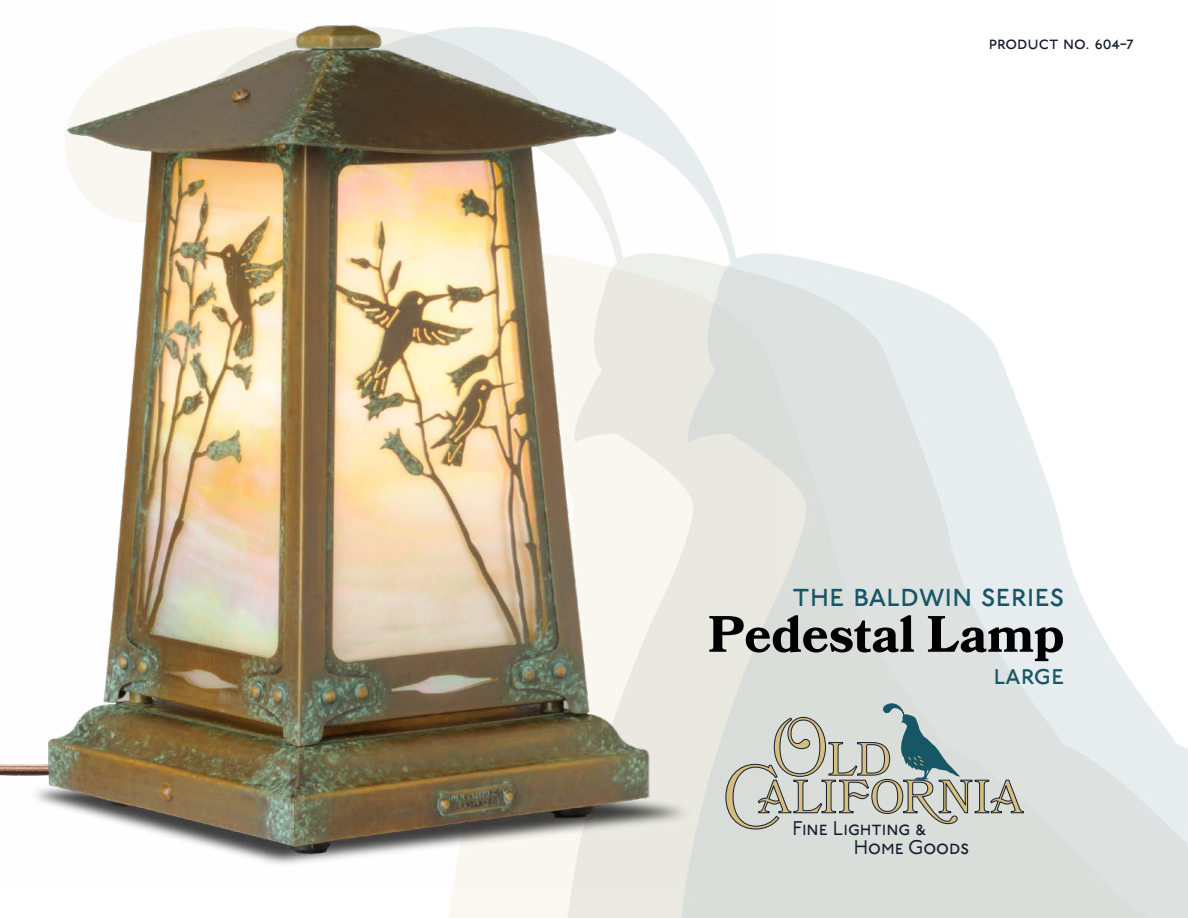
<style>
.page{position:relative;width:1188px;height:918px;background:#fff}
.page>*{position:absolute;margin:0;border:0;box-sizing:border-box;transform-origin:0 0}
.t1{font:700 51px "Bookmania";color:#000}
.t2{font:46.5px "Bookmania";letter-spacing:.025em;color:#d7be7f}
.t3{font:33px "P22 Underground Bk P";color:#175765}
.t4{font:28.5px "P22 Underground Bk P";color:#175765}
.t5{font:19.8px/18.1px "P22 Underground Bk P";color:#131e2d}
.t6{font:18px "P22 Underground Bk P";color:#131a2d}
.s1{font-weight:300;font-size:80.85px}
.s2{font-size:64.95px}
</style>
<div class="page">
<svg style="left:779px;top:702px;width:245px;height:127px;background:#c3cbca"></svg>
<img style="left:0;top:24px;width:779px;height:864px">
<p class="t6" style="left:989px;top:33px;width:147px">product no. 604-7</p>
<h3 class="t3" style="left:793px;top:576px;width:273px">the baldwin series</h3>
<h1 class="t1" style="left:708px;top:604px;width:357px">Pedestal Lamp</h1>
<h3 class="t4" style="left:993px;top:659px;width:72px">large</h3>
<h2 class="t2" style="left:770px;top:732px;width:123px"><span class="s1">O</span>LD</h2>
<h2 class="t2" style="left:723px;top:770px;width:301px"><span class="s2">C</span> ALIFORNIA</h2>
<p class="t5" style="left:854px;top:820px;width:117px;text-indent:-61px">Fine Lighting &amp;<br>Home Goods</p>
</div>
